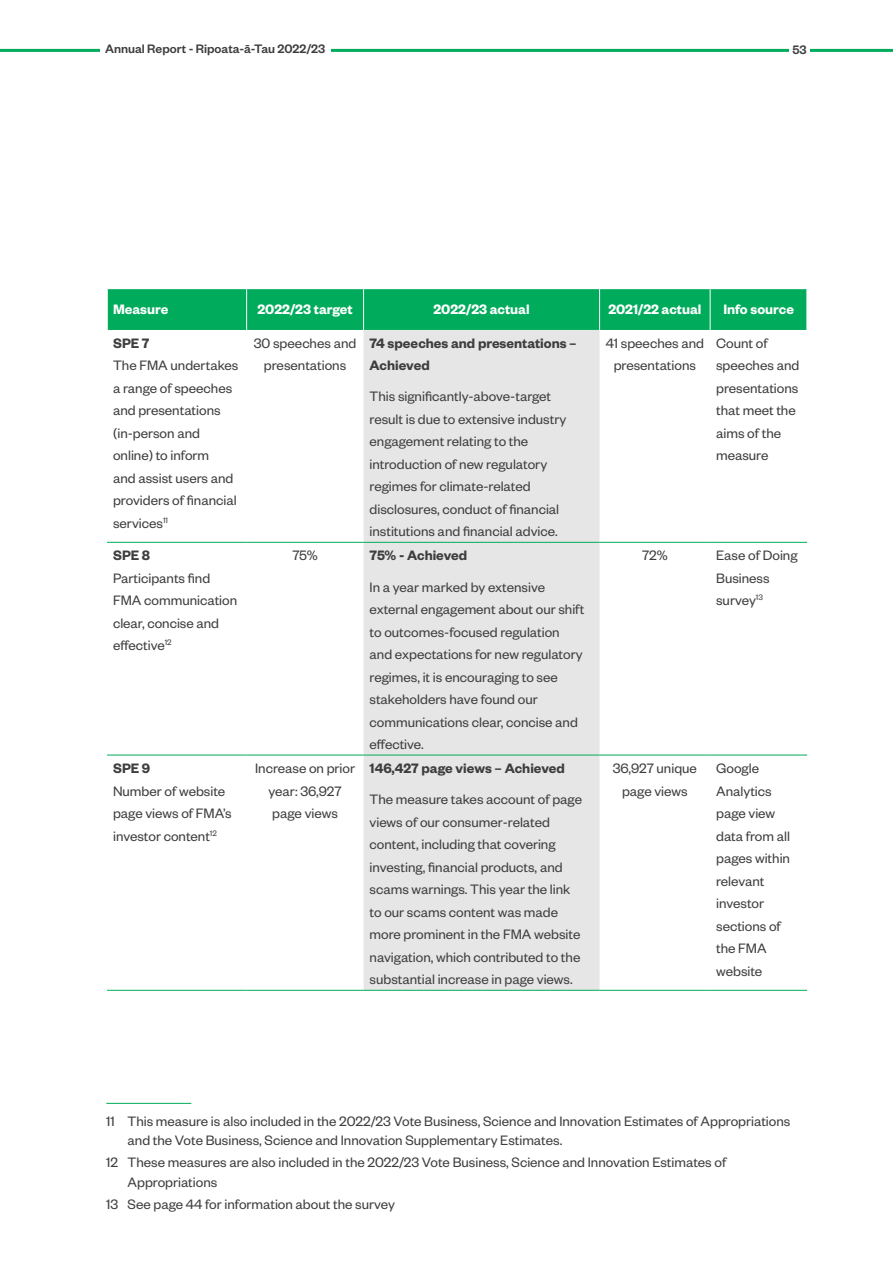
<style>
.page{position:relative;width:893px;height:1263px;background:#fff}
.page>*{position:absolute;margin:0;border:0;box-sizing:border-box;transform-origin:0 0}
.Footnotes{font:15px/22.5px "Founders Grotesk";color:#3e3e3f}
.t1{font:600 15px/22.5px "Founders Grotesk";color:#3e3e3f}
.t2{font:600 15px "Founders Grotesk";color:#fff}
.t3{font:500 13.5px "Founders Grotesk";color:#3e3e3f}
.s1{font-weight:600}
</style>
<div class="page">
<hr style="left:0;top:49px;width:893px;height:3px;background:#00ab5b">
<div style="left:789px;top:44px;width:21px;height:10px;background:#fff"></div>
<div style="left:100px;top:35px;width:230px;height:18px;background:#fff"></div>
<div style="left:108px;top:289px;width:698px;height:41px;background:#00ab5b"></div>
<div style="left:364px;top:330px;width:236px;height:660px;background:#e6e6e6"></div>
<hr style="left:107px;top:542px;width:140px;height:1px;background:#00ab5b">
<hr style="left:247px;top:542px;width:117px;height:1px;background:#00ab5b">
<hr style="left:600px;top:542px;width:110px;height:1px;background:#00ab5b">
<hr style="left:710px;top:542px;width:97px;height:1px;background:#00ab5b">
<hr style="left:107px;top:755px;width:140px;height:1px;background:#00ab5b">
<hr style="left:247px;top:755px;width:117px;height:1px;background:#00ab5b">
<hr style="left:600px;top:755px;width:110px;height:1px;background:#00ab5b">
<hr style="left:710px;top:755px;width:97px;height:1px;background:#00ab5b">
<hr style="left:364px;top:542px;width:236px;height:1px;background:#00ab5b">
<hr style="left:364px;top:755px;width:236px;height:1px;background:#00ab5b">
<hr style="left:107px;top:990px;width:140px;height:1px;background:#00ab5b">
<hr style="left:247px;top:990px;width:117px;height:1px;background:#00ab5b">
<hr style="left:600px;top:990px;width:110px;height:1px;background:#00ab5b">
<hr style="left:710px;top:990px;width:97px;height:1px;background:#00ab5b">
<hr style="left:364px;top:990px;width:236px;height:1px;background:#00ab5b">
<hr style="left:246px;top:289px;width:1px;height:41px;background:#fff">
<hr style="left:363px;top:289px;width:1px;height:41px;background:#fff">
<hr style="left:599px;top:289px;width:1px;height:41px;background:#fff">
<hr style="left:710px;top:289px;width:1px;height:41px;background:#fff">
<hr style="left:106px;top:1103px;width:85px;height:1px;background:#00ab5b">
<p class="t3" style="left:105px;top:41px;width:222px">Annual Report - Ripoata-ā-Tau 2022/23</p>
<p class="t3" style="left:792px;top:41px;width:16px">53</p>
<p class="t2" style="left:113px;top:300px;width:57px">Measure</p>
<p class="t2" style="left:257px;top:300px;width:97px">2022/23 target</p>
<p class="t2" style="left:433px;top:300px;width:98px">2022/23 actual</p>
<p class="t2" style="left:608px;top:300px;width:95px">2021/22 actual</p>
<p class="t2" style="left:723px;top:300px;width:72px">Info source</p>
<p class="Footnotes" style="left:113px;top:331px;width:127px"><span class="s1">SPE 7<br></span>The FMA undertakes a range of speeches and presentations (in-person and online) to inform<br>and assist users and providers of financial services<sup>11</sup></p>
<p class="Footnotes" style="left:254px;top:331px;width:104px;text-align:center">30 speeches and presentations</p>
<p class="t1" style="left:370px;top:331px;width:209px">74 speeches and presentations –<br>Achieved</p>
<p class="Footnotes" style="left:606px;top:331px;width:100px;text-align:center">41 speeches and presentations</p>
<p class="Footnotes" style="left:716px;top:331px;width:85px">Count of speeches and presentations that meet the aims of the measure</p>
<p class="Footnotes" style="left:370px;top:384px;width:198px">This significantly-above-target result is due to extensive industry engagement relating to the introduction of new regulatory regimes for climate-related disclosures, conduct of financial institutions and financial advice.</p>
<p class="Footnotes" style="left:113px;top:543px;width:126px"><span class="s1">SPE 8<br></span>Participants find<br>FMA communication clear, concise and effective<sup>12</sup></p>
<p class="Footnotes" style="left:292px;top:543px;width:27px">75%</p>
<p class="t1" style="left:370px;top:543px;width:99px">75% - Achieved</p>
<p class="Footnotes" style="left:370px;top:575px;width:216px">In a year marked by extensive external engagement about our shift to outcomes-focused regulation and expectations for new regulatory regimes, it is encouraging to see stakeholders have found our communications clear, concise and effective.</p>
<p class="Footnotes" style="left:113px;top:756px;width:120px"><span class="s1">SPE 9<br></span>Number of website page views of FMA’s investor content<sup>12</sup></p>
<p class="Footnotes" style="left:255px;top:756px;width:101px;text-align:center">Increase on prior year: 36,927 page views</p>
<p class="t1" style="left:370px;top:756px;width:197px">146,427 page views – Achieved</p>
<p class="Footnotes" style="left:370px;top:787px;width:214px">The measure takes account of page views of our consumer-related content, including that covering investing, financial products, and scams warnings. This year the link to our scams content was made more prominent in the FMA website navigation, which contributed to the substantial increase in page views.</p>
<p class="Footnotes" style="left:642px;top:543px;width:27px">72%</p>
<p class="Footnotes" style="left:716px;top:543px;width:83px">Ease of Doing<br>Business survey<sup>13</sup></p>
<p class="Footnotes" style="left:613px;top:756px;width:86px;text-align:center">36,927 unique page views</p>
<p class="Footnotes" style="left:716px;top:756px;width:75px">Google<br>Analytics page view data from all pages within relevant investor sections of the FMA website</p>
<p class="Footnotes" style="left:128px;top:1110px;width:664px;line-height:19.5px;text-indent:-21px">11 This measure is also included in the 2022/23 Vote Business, Science and Innovation Estimates of Appropriations and the Vote Business, Science and Innovation Supplementary Estimates.</p>
<p class="Footnotes" style="left:128px;top:1152px;width:600px;line-height:19.5px;text-indent:-21px">12 These measures are also included in the 2022/23 Vote Business, Science and Innovation Estimates of<br>Appropriations</p>
<p class="Footnotes" style="left:106px;top:1192px;width:290px">13 See page 44 for information about the survey</p>
</div>
